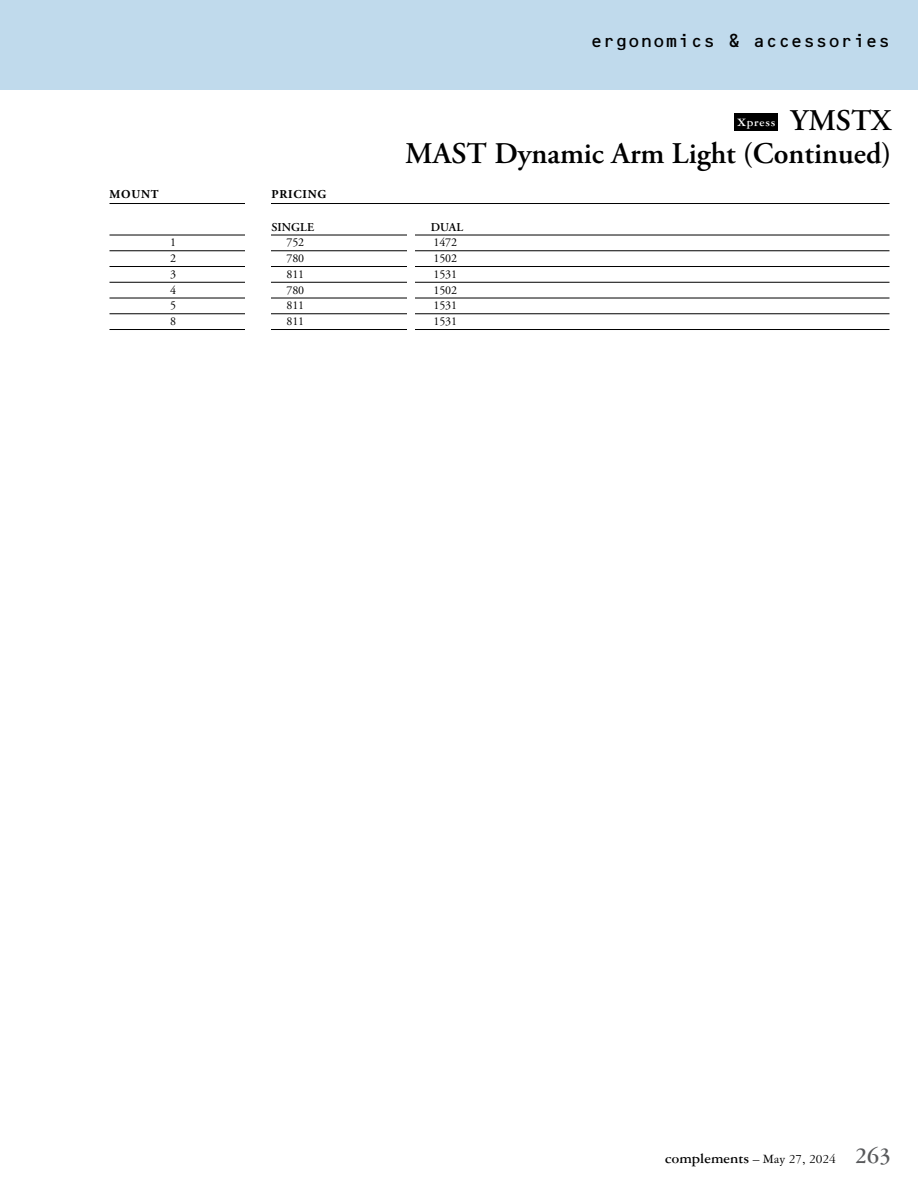
<style>
.page{position:relative;width:918px;height:1188px;background:#fff}
.page>*{position:absolute;margin:0;border:0;box-sizing:border-box;transform-origin:0 0}
.t1{font:600 30px/33px "Adobe Garamond Pro";color:#000;text-align:right}
.t2{font:18px "OCRB Std";letter-spacing:-.025em;color:#000}
.t3{font:700 15px "Garamond Three";color:#000}
.t4{font:12px "Adobe Garamond Pro";letter-spacing:-.01em;color:#000}
.t5{font:700 12px "Adobe Garamond Pro";letter-spacing:.065em;color:#000}
.t6{font:600 12px "Adobe Garamond Pro";letter-spacing:.005em;color:#000}
.t7{font:700 12px "Garamond Three";letter-spacing:.05em;color:#fff}
.s1{font-weight:400;font-size:13.5px}
.s2{font-size:24px;color:#58595b}
</style>
<div class="page">
<div style="left:0;top:0;width:918px;height:90px;background:#c0daec"></div>
<div style="left:734px;top:113px;width:44px;height:18px;background:#000"></div>
<hr style="left:110px;top:203px;width:780px;height:1px;background:#000">
<hr style="left:110px;top:235px;width:780px;height:1px;background:#000">
<hr style="left:110px;top:251px;width:780px;height:1px;background:#000">
<hr style="left:110px;top:266px;width:780px;height:1px;background:#000">
<hr style="left:110px;top:282px;width:780px;height:1px;background:#000">
<hr style="left:110px;top:298px;width:780px;height:1px;background:#000">
<hr style="left:110px;top:314px;width:780px;height:1px;background:#000">
<hr style="left:110px;top:329px;width:780px;height:1px;background:#000">
<div style="left:245px;top:188px;width:25px;height:295px;background:#fff"></div>
<div style="left:407px;top:230px;width:7px;height:145px;background:#fff"></div>
<h2 class="t2" style="left:590px;top:31px;width:302px">ergonomics &amp; accessories</h2>
<h1 class="t1" style="left:405px;top:104px;width:487px">YMSTX<br>MAST Dynamic Arm Light (Continued)</h1>
<p class="t7" style="left:737px;top:116px;width:40px">Xpress</p>
<p class="t5" style="left:110px;top:187px;width:51px">MOUNT</p>
<p class="t5" style="left:271px;top:187px;width:56px">PRICING</p>
<p class="t6" style="left:271px;top:220px;width:44px">SINGLE</p>
<p class="t6" style="left:431px;top:220px;width:34px">DUAL</p>
<p class="t4" style="left:170px;top:235px;width:7px">1</p>
<p class="t4" style="left:286px;top:235px;width:19px">752</p>
<p class="t4" style="left:433px;top:235px;width:25px">1472</p>
<p class="t4" style="left:170px;top:251px;width:7px">2</p>
<p class="t4" style="left:286px;top:251px;width:19px">780</p>
<p class="t4" style="left:433px;top:251px;width:25px">1502</p>
<p class="t4" style="left:170px;top:267px;width:7px">3</p>
<p class="t4" style="left:286px;top:267px;width:19px">811</p>
<p class="t4" style="left:433px;top:267px;width:25px">1531</p>
<p class="t4" style="left:170px;top:283px;width:7px">4</p>
<p class="t4" style="left:286px;top:283px;width:19px">780</p>
<p class="t4" style="left:433px;top:283px;width:25px">1502</p>
<p class="t4" style="left:170px;top:298px;width:7px">5</p>
<p class="t4" style="left:286px;top:298px;width:19px">811</p>
<p class="t4" style="left:433px;top:298px;width:25px">1531</p>
<p class="t4" style="left:170px;top:314px;width:7px">8</p>
<p class="t4" style="left:286px;top:314px;width:19px">811</p>
<p class="t4" style="left:433px;top:314px;width:25px">1531</p>
<p class="t3" style="left:665px;top:1150px;width:227px">complements <span class="s1">– May 27, 2024</span> <span class="s2">263</span></p>
</div>
